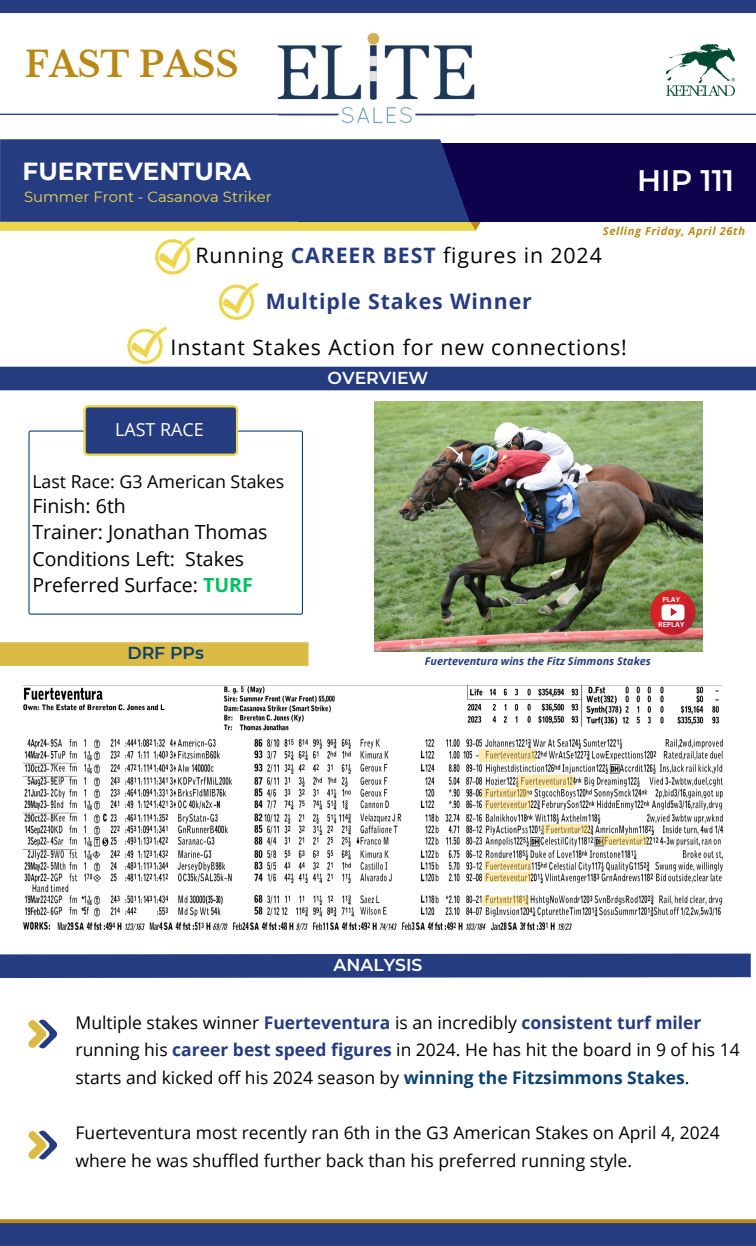
<style>
.page{position:relative;width:756px;height:1246px;background:#fff}
.page>*{position:absolute;margin:0;border:0;box-sizing:border-box;transform-origin:0 0}
.t1{font:700 35px "Libre Baskerville";color:#b88917}
.t2{font:600 29.57px "Montserrat";color:#fff}
.t3{font:700 24.68px "Montserrat";color:#fff}
.t4{font:21.35px/45.9px "Open Sans";letter-spacing:.04em;color:#000;text-align:center}
.t5{font:19.6px "Open Sans";color:#000}
.t6{font:17.85px "Open Sans";color:#000}
.t7{font:17.85px "Open Sans";color:#fff}
.t8{font:17.5px/27.7px "Open Sans";color:#000}
.t9{font:600 17.32px "Montserrat";color:#fff}
.t10{font:600 17.32px "Montserrat";color:#0b416d}
.t11{font:14.88px "Montserrat";color:#ebd64d}
.t12{font:italic 700 11.2px "Open Sans";letter-spacing:.055em;color:#b88917}
.t13{font:italic 700 10.85px "Open Sans";color:#263c80}
.t14{font:700 6.83px "Canva Sans";color:#fff}
.s1{font-weight:700;color:#263c80}
.s2{font-weight:700;color:#00bf63}
.s3{font-weight:700;color:#0b416d}
</style>
<div class="page">
<img style="left:276px;top:32px;width:199px;height:92px">
<hr style="left:415px;top:114px;width:341px;height:1px;background:#263c80">
<div style="left:0;top:0;width:756px;height:12px;background:#263c80"></div>
<div style="left:0;top:1223px;width:756px;height:22px;background:#263c80"></div>
<hr style="left:0;top:114px;width:339px;height:1px;background:#263c80">
<svg style="left:0;top:1219px;width:756px;height:4px;background:#bb8e21"></svg>
<svg style="left:0;top:222px;width:481px;height:9px;background:#ebd651"></svg>
<div style="left:298px;top:143px;width:458px;height:79px;background:#0f024d"></div>
<div style="left:0;top:139px;width:470px;height:83px;background:#263c80"></div>
<div style="left:0;top:367px;width:756px;height:23px;background:#263c80"></div>
<svg style="left:28px;top:430px;width:275px;height:184px"></svg>
<svg style="left:83px;top:405px;width:155px;height:51px;background:#3e4f7b"></svg>
<svg style="left:219px;top:283px;width:39px;height:37px"></svg>
<div style="left:0;top:642px;width:309px;height:24px;background:#dbba45"></div>
<svg style="left:155px;top:237px;width:40px;height:37px"></svg>
<img style="left:374px;top:401px;width:328px;height:251px">
<img style="left:666px;top:45px;width:68px;height:51px">
<div style="left:650px;top:589px;width:45px;height:46px;background:#d42428;border-radius:50%"></div>
<svg style="left:657px;top:596px;width:40px;height:41px"></svg>
<svg style="left:0;top:953px;width:751px;height:25px;background:#314686"></svg>
<svg style="left:127px;top:327px;width:40px;height:37px"></svg>
<img style="left:22px;top:685px;width:702px;height:246px">
<svg style="left:28px;top:1019px;width:29px;height:29px"></svg>
<svg style="left:479px;top:749px;width:56px;height:12px"></svg>
<svg style="left:518px;top:775px;width:56px;height:13px"></svg>
<svg style="left:482px;top:788px;width:47px;height:9px"></svg>
<svg style="left:484px;top:800px;width:46px;height:9px"></svg>
<svg style="left:543px;top:824px;width:46px;height:9px"></svg>
<svg style="left:484px;top:860px;width:46px;height:9px"></svg>
<svg style="left:484px;top:872px;width:46px;height:10px"></svg>
<svg style="left:482px;top:896px;width:47px;height:9px"></svg>
<svg style="left:600px;top:835px;width:46px;height:9px"></svg>
<svg style="left:28px;top:1130px;width:29px;height:30px"></svg>
<h6 class="t1" style="left:25px;top:43px;width:215px">FAST PASS</h6>
<p class="t3" style="left:23px;top:156px;width:230px">FUERTEVENTURA</p>
<h5 class="t11" style="left:24px;top:188px;width:249px">Summer Front - Casanova Striker</h5>
<p class="t2" style="left:637px;top:162px;width:99px">HIP 111</p>
<p class="t12" style="left:603px;top:222px;width:144px">Selling Friday, April 26th</p>
<p class="t4" style="left:171px;top:231px;width:458px">Running <span class="s1">CAREER BEST</span> figures in 2024<br><span class="s1">Multiple Stakes Winner<br></span>Instant Stakes Action for new connections!</p>
<p class="t7" style="left:115px;top:417px;width:90px">LAST RACE</p>
<p class="t6" style="left:32px;top:469px;width:254px">Last Race: G3 American Stakes</p>
<p class="t5" style="left:32px;top:492px;width:95px">Finish: 6th</p>
<p class="t5" style="left:32px;top:518px;width:237px">Trainer: Jonathan Thomas</p>
<p class="t5" style="left:32px;top:545px;width:213px">Conditions Left: Stakes</p>
<p class="t5" style="left:32px;top:571px;width:222px">Preferred Surface: <span class="s2">TURF</span></p>
<p class="t10" style="left:127px;top:642px;width:78px">DRF PPs</p>
<p class="t9" style="left:328px;top:367px;width:102px">OVERVIEW</p>
<p class="t14" style="left:662px;top:595px;width:19px">PLAY</p>
<h2 class="t14" style="left:658px;top:620px;width:28px">REPLAY</h2>
<p class="t13" style="left:425px;top:653px;width:228px">Fuerteventura wins the Fitz Simmons Stakes</p>
<p class="t9" style="left:334px;top:954px;width:90px">ANALYSIS</p>
<p class="t8" style="left:76px;top:1008px;width:666px">Multiple stakes winner <span class="s1">Fuerteventura</span> is an incredibly <span class="s1">consistent turf miler </span>running his <span class="s1">career best speed figures</span> in 2024. He has hit the board in 9 of his 14 starts and kicked off his 2024 season by <span class="s3">winning the Fitzsimmons Stakes</span>.</p>
<h4 class="t8" style="left:76px;top:1118px;width:646px">Fuerteventura most recently ran 6th in the G3 American Stakes on April 4, 2024 where he was shuffled further back than his preferred running style.</h4>
</div>
